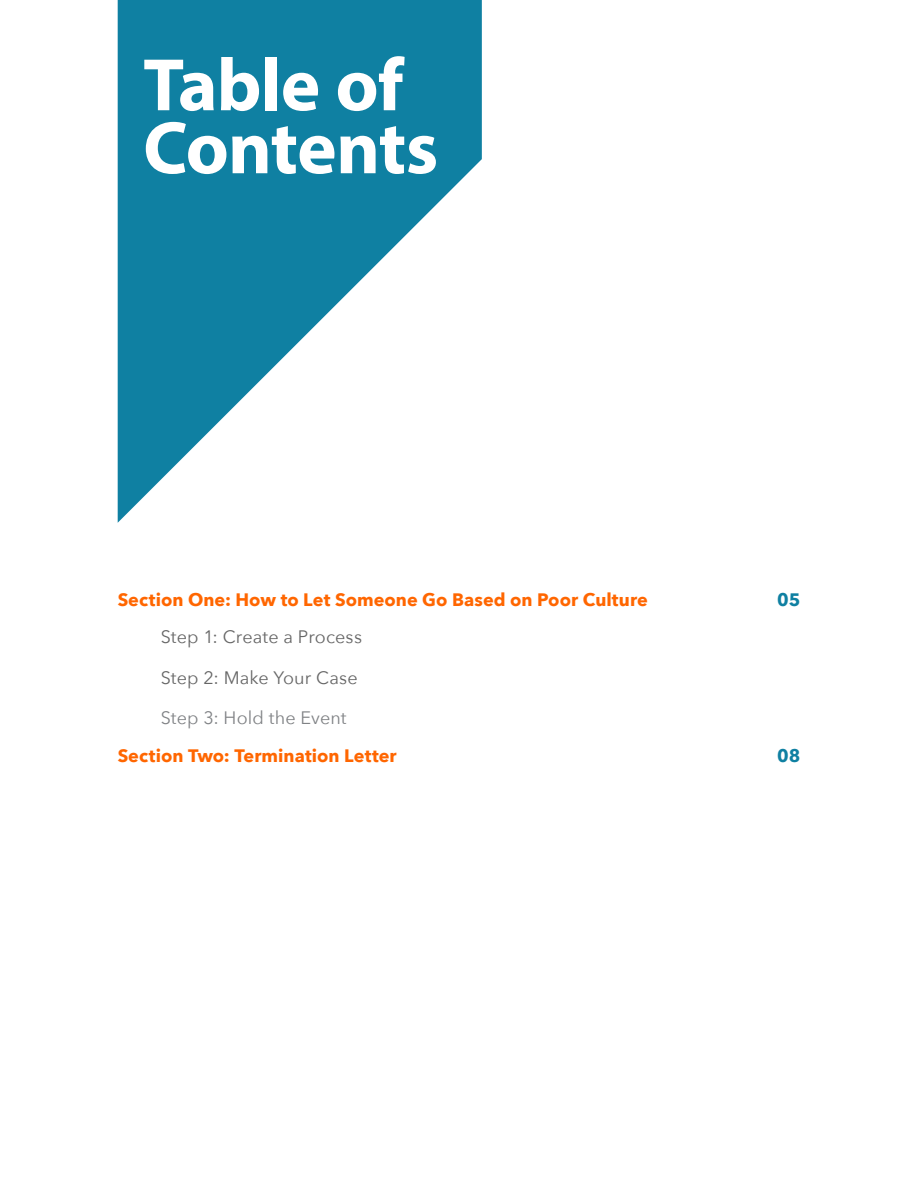
<style>
.page{position:relative;width:918px;height:1188px;background:#fff}
.page>*{position:absolute;margin:0;border:0;box-sizing:border-box;transform-origin:0 0}
.t1{font:700 75px/63px "Myriad Pro";letter-spacing:-.01em;color:#fff}
.t2{font:700 18px "Avenir Next";color:#f60}
.t3{font:18px "Avenir Next";letter-spacing:.005em;color:#666}
.t4{font:18px "Avenir Next";letter-spacing:.005em;color:#808285}
.t5{font:700 18px "Avenir Next";color:#0f80a2}
</style>
<div class="page">
<svg style="left:118px;top:0;width:364px;height:523px;fill:#0f80a2"></svg>
<h1 class="t1" style="left:143px;top:51px;width:297px">Table of<br>Contents</h1>
<p class="t2" style="left:118px;top:584px;width:532px">Section One: How to Let Someone Go Based on Poor Culture</p>
<p class="t5" style="left:777px;top:584px;width:25px">05</p>
<p class="t3" style="left:161px;top:622px;width:203px">Step 1: Create a Process</p>
<p class="t3" style="left:161px;top:662px;width:198px">Step 2: Make Your Case</p>
<p class="t4" style="left:161px;top:702px;width:187px">Step 3: Hold the Event</p>
<p class="t2" style="left:118px;top:740px;width:281px">Section Two: Termination Letter</p>
<p class="t5" style="left:777px;top:740px;width:25px">08</p>
</div>
